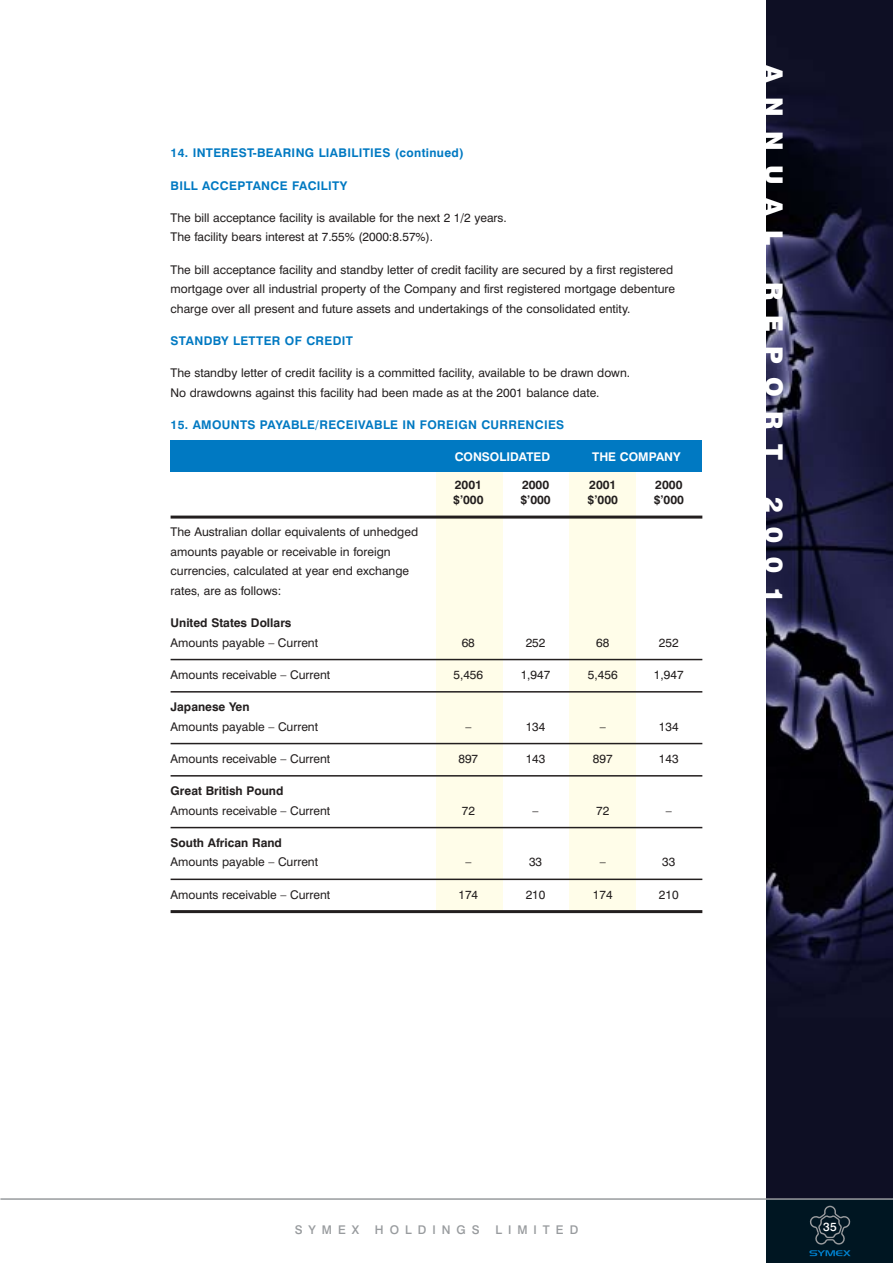
<style>
.page{position:relative;width:893px;height:1263px;background:#fff}
.page>*{position:absolute;margin:0;border:0;box-sizing:border-box;transform-origin:0 0}
.t1{font:900 24px "Swiss 721 BT";letter-spacing:.59em;color:#fff}
.t2{font:12px/19.5px "Swiss 721 BT";color:#231f1f}
.t3{font:700 12px "Swiss 721 BT";letter-spacing:.03em;color:#0079c2}
.t4{font:700 12px "Swiss 721 BT";color:#231f1f}
.t5{font:700 12px "Swiss 721 BT";color:#fff}
.t6{font:500 12px "Swiss 721 BT";letter-spacing:.5em;color:#989b9e}
.t7{font:500 12px "Swiss 721 BT";color:#fff}
</style>
<div class="page">
<div style="left:436px;top:440px;width:67px;height:472px;background:#fffde9"></div>
<div style="left:569px;top:440px;width:67px;height:472px;background:#fffde9"></div>
<div style="left:170px;top:440px;width:532px;height:32px;background:#0079c2"></div>
<hr style="left:170px;top:516px;width:532px;height:3px;background:#231f1f">
<hr style="left:170px;top:659px;width:532px;height:1px;background:#231f1f">
<hr style="left:170px;top:691px;width:532px;height:2px;background:#231f1f">
<hr style="left:170px;top:743px;width:532px;height:1px;background:#231f1f">
<hr style="left:170px;top:775px;width:532px;height:2px;background:#231f1f">
<hr style="left:170px;top:827px;width:532px;height:1px;background:#231f1f">
<hr style="left:170px;top:879px;width:532px;height:1px;background:#231f1f">
<hr style="left:170px;top:910px;width:532px;height:3px;background:#231f1f">
<img style="left:766px;top:0;width:126px;height:1198px">
<div style="left:766px;top:1199px;width:126px;height:64px;background:#001622"></div>
<svg style="left:809px;top:1206px;width:41px;height:50px"></svg>
<hr style="left:0;top:1198px;width:892px;height:2px;background:#989b9e">
<p class="t3" style="left:170px;top:149px;width:295px">14. INTEREST-BEARING LIABILITIES (continued)</p>
<p class="t3" style="left:170px;top:181px;width:178px">BILL ACCEPTANCE FACILITY</p>
<p class="t2" style="left:170px;top:209px;width:337px">The bill acceptance facility is available for the next 2 1/2 years.<br>The facility bears interest at 7.55% (2000:8.57%).</p>
<p class="t2" style="left:170px;top:261px;width:506px">The bill acceptance facility and standby letter of credit facility are secured by a first registered mortgage over all industrial property of the Company and first registered mortgage debenture charge over all present and future assets and undertakings of the consolidated entity.</p>
<p class="t3" style="left:170px;top:336px;width:184px">STANDBY LETTER OF CREDIT</p>
<p class="t2" style="left:170px;top:364px;width:461px">The standby letter of credit facility is a committed facility, available to be drawn down.<br>No drawdowns against this facility had been made as at the 2001 balance date.</p>
<p class="t3" style="left:170px;top:420px;width:395px">15. AMOUNTS PAYABLE/RECEIVABLE IN FOREIGN CURRENCIES</p>
<p class="t5" style="left:454px;top:453px;width:97px">CONSOLIDATED</p>
<p class="t5" style="left:592px;top:453px;width:90px">THE COMPANY</p>
<p class="t4" style="left:455px;top:480px;width:29px">2001</p>
<p class="t4" style="left:522px;top:480px;width:29px">2000</p>
<p class="t4" style="left:589px;top:480px;width:29px">2001</p>
<p class="t4" style="left:655px;top:480px;width:29px">2000</p>
<p class="t4" style="left:453px;top:495px;width:32px">$’000</p>
<p class="t4" style="left:520px;top:495px;width:32px">$’000</p>
<p class="t4" style="left:587px;top:495px;width:32px">$’000</p>
<p class="t4" style="left:653px;top:495px;width:32px">$’000</p>
<p class="t2" style="left:170px;top:523px;width:249px">The Australian dollar equivalents of unhedged amounts payable or receivable in foreign currencies, calculated at year end exchange rates, are as follows:</p>
<p class="t4" style="left:170px;top:618px;width:122px">United States Dollars</p>
<p class="t2" style="left:170px;top:634px;width:149px">Amounts payable – Current</p>
<p class="t2" style="left:461px;top:634px;width:15px">68</p>
<p class="t2" style="left:525px;top:634px;width:21px">252</p>
<p class="t2" style="left:596px;top:634px;width:15px">68</p>
<p class="t2" style="left:659px;top:634px;width:21px">252</p>
<p class="t2" style="left:170px;top:666px;width:161px">Amounts receivable – Current</p>
<p class="t2" style="left:453px;top:666px;width:31px">5,456</p>
<p class="t2" style="left:520px;top:666px;width:31px">1,947</p>
<p class="t2" style="left:588px;top:666px;width:31px">5,456</p>
<p class="t2" style="left:654px;top:666px;width:31px">1,947</p>
<p class="t4" style="left:170px;top:702px;width:80px">Japanese Yen</p>
<p class="t2" style="left:170px;top:718px;width:149px">Amounts payable – Current</p>
<p class="t2" style="left:465px;top:718px;width:7px">–</p>
<p class="t2" style="left:525px;top:718px;width:21px">134</p>
<p class="t2" style="left:599px;top:718px;width:7px">–</p>
<p class="t2" style="left:659px;top:718px;width:21px">134</p>
<p class="t2" style="left:170px;top:750px;width:161px">Amounts receivable – Current</p>
<p class="t2" style="left:458px;top:750px;width:21px">897</p>
<p class="t2" style="left:525px;top:750px;width:21px">143</p>
<p class="t2" style="left:593px;top:750px;width:21px">897</p>
<p class="t2" style="left:659px;top:750px;width:21px">143</p>
<p class="t4" style="left:170px;top:786px;width:114px">Great British Pound</p>
<p class="t2" style="left:170px;top:802px;width:161px">Amounts receivable – Current</p>
<p class="t2" style="left:462px;top:802px;width:15px">72</p>
<p class="t2" style="left:532px;top:802px;width:7px">–</p>
<p class="t2" style="left:596px;top:802px;width:15px">72</p>
<p class="t2" style="left:665px;top:802px;width:7px">–</p>
<p class="t4" style="left:170px;top:838px;width:113px">South African Rand</p>
<p class="t2" style="left:170px;top:853px;width:149px">Amounts payable – Current</p>
<p class="t2" style="left:465px;top:853px;width:7px">–</p>
<p class="t2" style="left:529px;top:853px;width:15px">33</p>
<p class="t2" style="left:599px;top:853px;width:7px">–</p>
<p class="t2" style="left:662px;top:853px;width:15px">33</p>
<p class="t2" style="left:170px;top:886px;width:161px">Amounts receivable – Current</p>
<p class="t2" style="left:458px;top:886px;width:21px">174</p>
<p class="t2" style="left:525px;top:886px;width:21px">210</p>
<p class="t2" style="left:593px;top:886px;width:21px">174</p>
<p class="t2" style="left:659px;top:886px;width:21px">210</p>
<h1 class="t1" style="left:782px;top:65px;width:181px;rotate:90deg">ANNUAL</h1>
<h1 class="t1" style="left:782px;top:282px;width:179px;rotate:90deg">REPORT</h1>
<h1 class="t1" style="left:782px;top:497px;width:107px;rotate:90deg">2001</h1>
<p class="t6" style="left:295px;top:1225px;width:66px">SYMEX</p>
<p class="t6" style="left:375px;top:1225px;width:106px">HOLDINGS</p>
<p class="t6" style="left:495px;top:1225px;width:84px">LIMITED</p>
<p class="t7" style="left:823px;top:1222px;width:15px">35</p>
</div>
